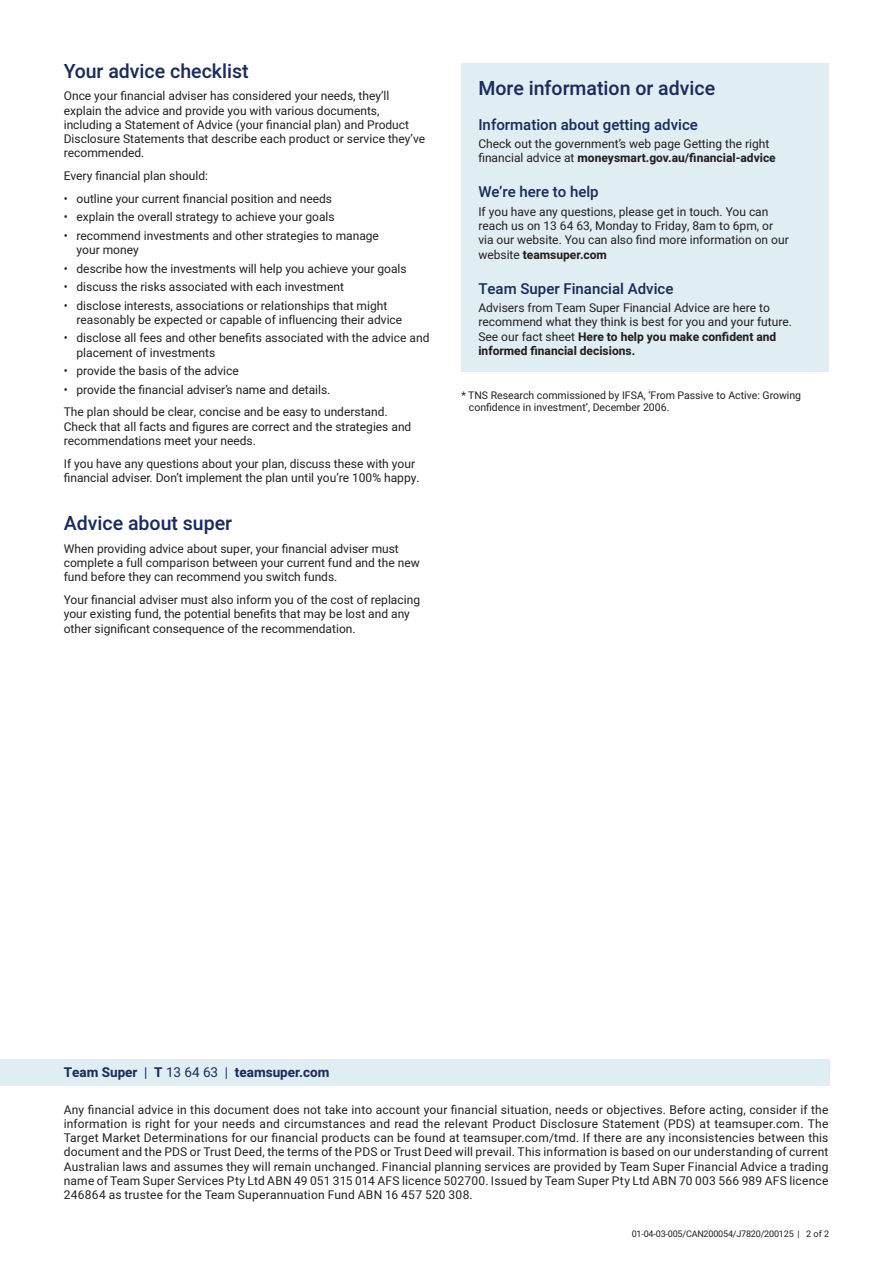
<style>
.page{position:relative;width:893px;height:1263px;background:#fff}
.page>*{position:absolute;margin:0;border:0;box-sizing:border-box;transform-origin:0 0}
.TS_-_Heading_2{font:500 19.5px "Heebo";color:#1c2b5b}
.TS_-_Heading_3{font:500 15px "Heebo";color:#1c2b5b}
.t1{font:700 13.5px "Heebo";color:#1c2b5b}
.TS_-_Body_Copy{font:12px/14.2px "Heebo";color:#231f20}
.TS_-_Body_Copy-2{font:10.5px/12px "Heebo";color:#231f20}
.t2{font:9px "Heebo";letter-spacing:-.02em;color:#231f20}
.s1{font-weight:700}
.s2{font-weight:400}
</style>
<div class="page">
<div style="left:0;top:1059px;width:829px;height:26px;background:#e0eef3"></div>
<div style="left:461px;top:64px;width:368px;height:308px;background:#e0eef3"></div>
<p class="TS_-_Heading_2" style="left:64px;top:57px;width:186px">Your advice checklist</p>
<p class="TS_-_Body_Copy" style="left:64px;top:89px;width:363px">Once your financial adviser has considered your needs, they’ll explain the advice and provide you with various documents, including a Statement of Advice (your financial plan) and Product Disclosure Statements that describe each product or service they’ve recommended.</p>
<p class="TS_-_Body_Copy" style="left:64px;top:169px;width:146px">Every financial plan should:</p>
<p class="TS_-_Body_Copy" style="left:64px;top:192px;width:270px">• outline your current financial position and needs</p>
<p class="TS_-_Body_Copy" style="left:64px;top:210px;width:272px">• explain the overall strategy to achieve your goals</p>
<p class="TS_-_Body_Copy" style="left:77px;top:229px;width:304px;text-indent:-13px">• recommend investments and other strategies to manage your money</p>
<p class="TS_-_Body_Copy" style="left:64px;top:261px;width:344px">• describe how the investments will help you achieve your goals</p>
<p class="TS_-_Body_Copy" style="left:64px;top:280px;width:282px">• discuss the risks associated with each investment</p>
<p class="TS_-_Body_Copy" style="left:77px;top:298px;width:327px;text-indent:-13px">• disclose interests, associations or relationships that might reasonably be expected or capable of influencing their advice</p>
<p class="TS_-_Body_Copy" style="left:77px;top:331px;width:354px;text-indent:-13px">• disclose all fees and other benefits associated with the advice and placement of investments</p>
<p class="TS_-_Body_Copy" style="left:64px;top:364px;width:176px">• provide the basis of the advice</p>
<p class="TS_-_Body_Copy" style="left:64px;top:382px;width:268px">• provide the financial adviser’s name and details.</p>
<p class="TS_-_Body_Copy" style="left:64px;top:405px;width:349px">The plan should be clear, concise and be easy to understand.<br>Check that all facts and figures are correct and the strategies and recommendations meet your needs.</p>
<p class="TS_-_Body_Copy" style="left:64px;top:456px;width:357px">If you have any questions about your plan, discuss these with your financial adviser. Don’t implement the plan until you’re 100% happy.</p>
<p class="TS_-_Heading_2" style="left:64px;top:510px;width:170px">Advice about super</p>
<p class="TS_-_Body_Copy" style="left:64px;top:541px;width:358px">When providing advice about super, your financial adviser must complete a full comparison between your current fund and the new fund before they can recommend you switch funds.</p>
<p class="TS_-_Body_Copy" style="left:64px;top:593px;width:358px">Your financial adviser must also inform you of the cost of replacing your existing fund, the potential benefits that may be lost and any other significant consequence of the recommendation.</p>
<p class="TS_-_Heading_2" style="left:478px;top:74px;width:238px">More information or advice</p>
<p class="TS_-_Heading_3" style="left:478px;top:114px;width:221px">Information about getting advice</p>
<p class="TS_-_Body_Copy" style="left:478px;top:137px;width:299px">Check out the government’s web page Getting the right financial advice at <span class="s1">moneysmart.gov.au/financial-advice</span></p>
<p class="TS_-_Heading_3" style="left:478px;top:182px;width:122px">We’re here to help</p>
<p class="TS_-_Body_Copy" style="left:478px;top:205px;width:312px">If you have any questions, please get in touch. You can reach us on 13 64 63, Monday to Friday, 8am to 6pm, or via our website. You can also find more information on our website <span class="s1">teamsuper.com</span></p>
<p class="TS_-_Heading_3" style="left:478px;top:278px;width:197px">Team Super Financial Advice</p>
<p class="TS_-_Body_Copy" style="left:478px;top:301px;width:315px">Advisers from Team Super Financial Advice are here to recommend what they think is best for you and your future.<br>See our fact sheet <span class="s1">Here to help you make confident and informed financial decisions.</span></p>
<p class="TS_-_Body_Copy-2" style="left:469px;top:389px;width:334px;text-indent:-7px">* TNS Research commissioned by IFSA, ‘From Passive to Active: Growing confidence in investment’, December 2006.</p>
<p class="t1" style="left:64px;top:1063px;width:267px">Team Super <span class="s2">|</span> T <span class="s2">13 64 63 |</span> teamsuper.com</p>
<p class="TS_-_Body_Copy" style="left:64px;top:1102px;width:766px;text-align:justify">Any financial advice in this document does not take into account your financial situation, needs or objectives. Before acting, consider if the information is right for your needs and circumstances and read the relevant Product Disclosure Statement (PDS) at teamsuper.com. The Target Market Determinations for our financial products can be found at teamsuper.com/tmd. If there are any inconsistencies between this document and the PDS or Trust Deed, the terms of the PDS or Trust Deed will prevail. This information is based on our understanding of current Australian laws and assumes they will remain unchanged. Financial planning services are provided by Team Super Financial Advice a trading name of Team Super Services Pty Ltd ABN 49 051 315 014 AFS licence 502700. Issued by Team Super Pty Ltd ABN 70 003 566 989 AFS licence 246864 as trustee for the Team Superannuation Fund ABN 16 457 520 308.</p>
<p class="t2" style="left:632px;top:1228px;width:199px">01-04-03-005/CAN200054/J7820/200125 | 2 of 2</p>
</div>
